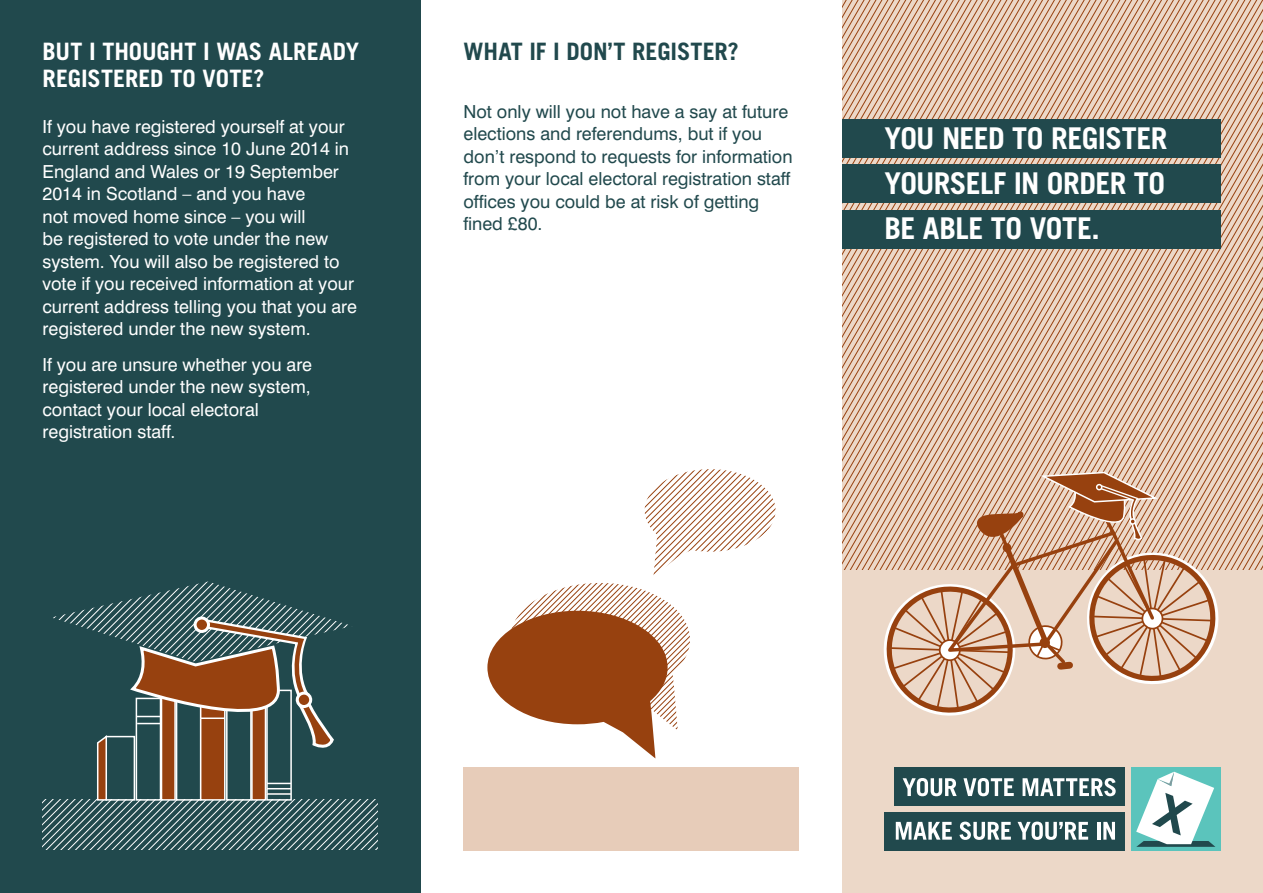
<style>
.page{position:relative;width:1263px;height:893px;background:#fff}
.page>*{position:absolute;margin:0;border:0;box-sizing:border-box;transform-origin:0 0}
.t1{font:700 30px/45px "Trade Gothic LT Std";letter-spacing:-.02em;color:#fff;text-align:justify}
.t2{font:700 24px "Trade Gothic LT Std";letter-spacing:.005em;color:#fff}
.t3{font:700 24px "Trade Gothic LT Std";letter-spacing:-.005em;color:#21494d}
.t4{font:18px/22.5px "Swiss 721 BT";color:#fff}
.t5{font:18px/22.5px "Swiss 721 BT";color:#21494d}
</style>
<div class="page">
<div style="left:842px;top:0;width:421px;height:893px;background:#ecd8c8"></div>
<div style="left:0;top:0;width:421px;height:893px;background:#21494d"></div>
<div style="left:1131px;top:767px;width:89px;height:83px;background:#5bc4bc"></div>
<div style="left:894px;top:767px;width:230px;height:39px;background:#21494d"></div>
<svg style="left:903px;top:778px;width:54px;height:18px"></svg>
<svg style="left:963px;top:778px;width:51px;height:18px"></svg>
<svg style="left:1022px;top:778px;width:94px;height:18px"></svg>
<div style="left:884px;top:812px;width:240px;height:39px;background:#21494d"></div>
<svg style="left:896px;top:822px;width:56px;height:18px"></svg>
<svg style="left:959px;top:822px;width:52px;height:18px"></svg>
<svg style="left:1017px;top:822px;width:71px;height:18px"></svg>
<hr style="left:1097px;top:822px;width:3px;height:18px;background:#fff">
<svg style="left:1103px;top:822px;width:12px;height:18px"></svg>
<svg style="left:1136px;top:772px;width:79px;height:75px"></svg>
<svg style="left:487px;top:583px;width:203px;height:175px"></svg>
<svg style="left:645px;top:469px;width:130px;height:106px"></svg>
<svg style="left:842px;top:0;width:421px;height:716px"></svg>
<div style="left:1096px;top:484px;width:7px;height:7px;border:2px solid #fff;border-radius:2px"></div>
<svg style="left:43px;top:581px;width:334px;height:268px"></svg>
<div style="left:463px;top:767px;width:336px;height:83px;background:#e7ccb9"></div>
<div style="left:842px;top:119px;width:378px;height:38px;background:#21494d"></div>
<div style="left:842px;top:164px;width:378px;height:39px;background:#21494d"></div>
<div style="left:842px;top:210px;width:378px;height:38px;background:#21494d"></div>
<h2 class="t2" style="left:43px;top:37px;width:318px">BUT I THOUGHT I WAS ALREADY</h2>
<h2 class="t3" style="left:463px;top:37px;width:277px">WHAT IF I DON’T REGISTER?</h2>
<h2 class="t2" style="left:43px;top:64px;width:223px">REGISTERED TO VOTE?</h2>
<p class="t4" style="left:43px;top:115px;width:316px">If you have registered yourself at your current address since 10 June 2014 in England and Wales or 19 September 2014 in Scotland – and you have<br>not moved home since – you will<br>be registered to vote under the new system. You will also be registered to vote if you received information at your current address telling you that you are registered under the new system.</p>
<p class="t4" style="left:43px;top:353px;width:271px">If you are unsure whether you are registered under the new system, contact your local electoral registration staff.</p>
<p class="t5" style="left:463px;top:100px;width:331px">Not only will you not have a say at future elections and referendums, but if you don’t respond to requests for information from your local electoral registration staff offices you could be at risk of getting fined £80.</p>
<h1 class="t1" style="left:884px;top:116px;width:284px">YOU NEED TO REGISTER YOURSELF IN ORDER TO BE ABLE TO VOTE.</h1>
</div>
